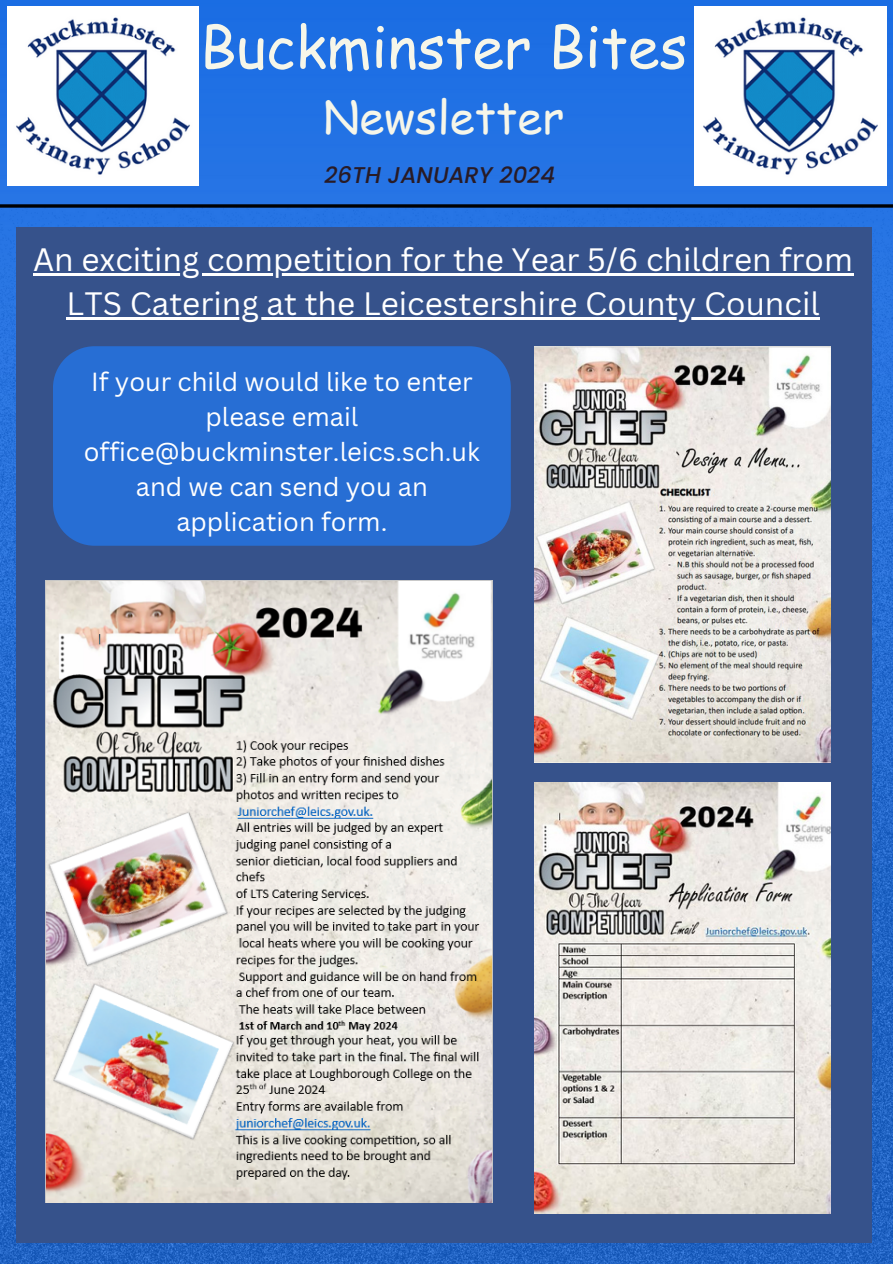
<style>
.page{position:relative;width:893px;height:1264px;background:#fff}
.page>*{position:absolute;margin:0;border:0;box-sizing:border-box;transform-origin:0 0}
.t1{font:57.45px "Comic Sans MS";color:#f6f6e9}
.t2{font:45.45px "Comic Sans MS";color:#f6f6e9}
.t3{font:31.5px "Canva Sans";color:#fff}
.t4{font:25.5px/34.8px "Canva Sans";color:#fff;text-align:center}
.t5{font:italic 500 22.8px "Poppins";color:#291b25}
</style>
<div class="page">
<img style="left:0;top:0;width:892px;height:1263px">
<img style="left:7px;top:6px;width:191px;height:179px">
<svg style="left:0;top:204px;width:892px;height:4px;background:#051122"></svg>
<img style="left:694px;top:6px;width:191px;height:179px">
<div style="left:16px;top:227px;width:855px;height:1015px;background:#36528b"></div>
<img style="left:45px;top:580px;width:447px;height:622px">
<img style="left:535px;top:346px;width:295px;height:416px">
<img style="left:535px;top:782px;width:295px;height:431px">
<div style="left:53px;top:346px;width:457px;height:199px;background:#276ed4"></div>
<hr style="left:33px;top:273px;width:820px;height:2px;background:#fff">
<hr style="left:67px;top:317px;width:753px;height:2px;background:#fff">
<h1 class="t1" style="left:200px;top:5px;width:489px">Buckminster Bites</h1>
<h1 class="t2" style="left:323px;top:84px;width:242px">Newsletter</h1>
<p class="t5" style="left:324px;top:159px;width:232px">26TH JANUARY 2024</p>
<p class="t3" style="left:33px;top:237px;width:821px">An exciting competition for the Year 5/6 children from</p>
<p class="t3" style="left:67px;top:281px;width:754px">LTS Catering at the Leicestershire County Council</p>
<p class="t4" style="left:84px;top:364px;width:397px">If your child would like to enter please email office@buckminster.leics.sch.uk and we can send you an application form.</p>
</div>
